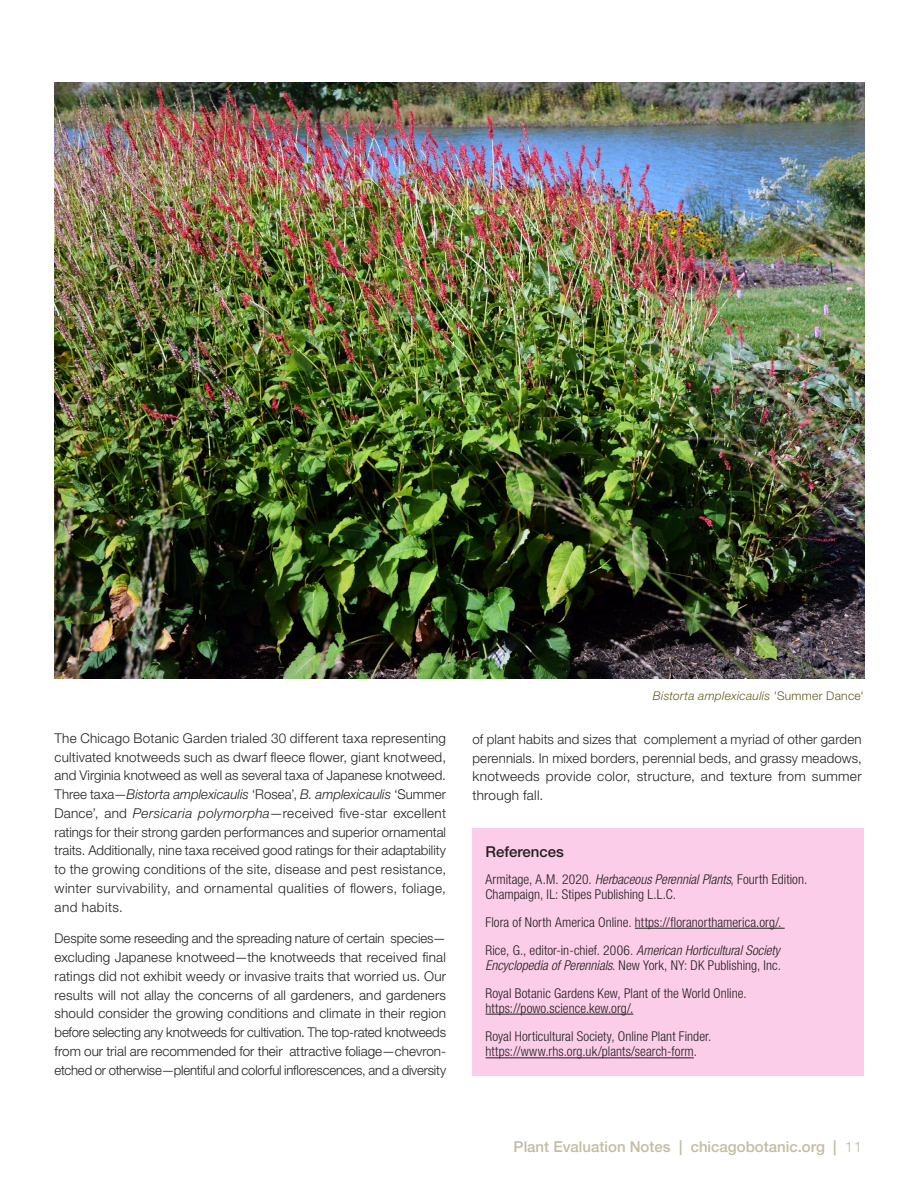
<style>
.page{position:relative;width:918px;height:1188px;background:#fff}
.page>*{position:absolute;margin:0;border:0;box-sizing:border-box;transform-origin:0 0}
.t1{font:500 15px "Helvetica Neue LT Std";color:#c2bca2}
.Subhead_BLD_Puple{font:500 15px "Helvetica Neue LT Std";color:#231f20}
.justification{font:300 13.5px/18.8px "Helvetica Neue LT Std";letter-spacing:.02em;color:#231f20;text-align:justify}
.Body{font:300 condensed 13.5px/15px "Helvetica Neue LT Std";letter-spacing:.005em;color:#231f20}
.CAPTIONS_FLUSH_RIGHT{font:italic 300 12px "Helvetica Neue LT Std";letter-spacing:.025em;color:#615c1c}
.s1{font-style:italic}
.s2{font-style:normal}
.s3{font-weight:300}
</style>
<div class="page">
<img style="left:55px;top:83px;width:809px;height:595px">
<div style="left:472px;top:828px;width:392px;height:248px;background:#fbcde8"></div>
<hr style="left:635px;top:928px;width:150px;height:1px;background:#231f20">
<hr style="left:486px;top:1014px;width:147px;height:1px;background:#231f20">
<hr style="left:486px;top:1058px;width:208px;height:1px;background:#231f20">
<p class="justification" style="left:55px;top:728px;width:393px">The Chicago Botanic Garden trialed 30 different taxa representing cultivated knotweeds such as dwarf fleece flower, giant knotweed, and Virginia knotweed as well as several taxa of Japanese knotweed.<br>Three taxa—<span class="s1">Bistorta amplexicaulis</span> ‘Rosea’, <span class="s1">B. amplexicaulis</span> ‘Summer Dance’, and <span class="s1">Persicaria polymorpha</span>—received five-star excellent ratings for their strong garden performances and superior ornamental traits. Additionally, nine taxa received good ratings for their adaptability to the growing conditions of the site, disease and pest resistance, winter survivability, and ornamental qualities of flowers, foliage, and habits.</p>
<p class="justification" style="left:55px;top:929px;width:393px">Despite some reseeding and the spreading nature of certain species— excluding Japanese knotweed—the knotweeds that received final ratings did not exhibit weedy or invasive traits that worried us. Our results will not allay the concerns of all gardeners, and gardeners should consider the growing conditions and climate in their region before selecting any knotweeds for cultivation. The top-rated knotweeds from our trial are recommended for their attractive foliage—chevron&shy;etched or otherwise—plentiful and colorful inflorescences, and a diversity</p>
<p class="CAPTIONS_FLUSH_RIGHT" style="left:653px;top:689px;width:213px">Bistorta amplexicaulis <span class="s2">'Summer Dance'</span></p>
<p class="justification" style="left:473px;top:729px;width:391px">of plant habits and sizes that complement a myriad of other garden perennials. In mixed borders, perennial beds, and grassy meadows, knotweeds provide color, structure, and texture from summer through fall.</p>
<p class="Subhead_BLD_Puple" style="left:486px;top:843px;width:80px">References</p>
<p class="Body" style="left:486px;top:872px;width:323px">Armitage, A.M. 2020. <span class="s1">Herbaceous Perennial Plants</span>, Fourth Edition.<br>Champaign, IL: Stipes Publishing L.L.C.</p>
<p class="Body" style="left:486px;top:914px;width:297px">Flora of North America Online. https://floranorthamerica.org/.</p>
<p class="Body" style="left:486px;top:942px;width:297px">Rice, G., editor-in-chief. 2006. <span class="s1">American Horticultural Society<br>Encyclopedia of Perennials</span>. New York, NY: DK Publishing, Inc.</p>
<p class="Body" style="left:486px;top:985px;width:263px">Royal Botanic Gardens Kew, Plant of the World Online. https://powo.science.kew.org/.</p>
<p class="Body" style="left:486px;top:1028px;width:227px;line-height:15.8px">Royal Horticultural Society, Online Plant Finder. https://www.rhs.org.uk/plants/search-form.</p>
<p class="t1" style="left:514px;top:1138px;width:350px">Plant Evaluation Notes | chicagobotanic.org | <span class="s3">11</span></p>
</div>
